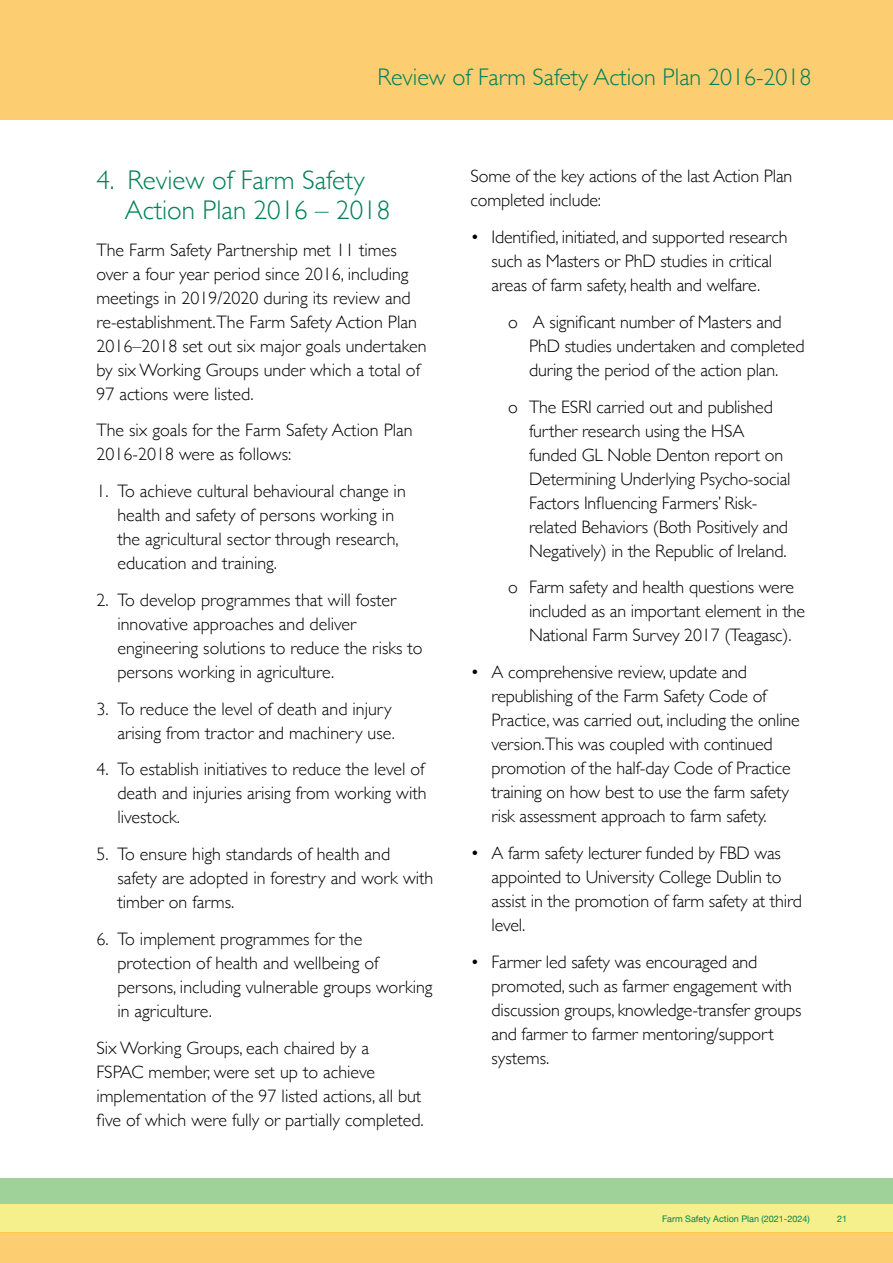
<style>
.page{position:relative;width:893px;height:1263px;background:#fff}
.page>*{position:absolute;margin:0;border:0;box-sizing:border-box;transform-origin:0 0}
.t1{font:300 27px/30px "Gill Sans";color:#008055}
.t2{font:300 24px "Gill Sans";color:#008055}
.t3{font:300 18px/24px "Gill Sans";letter-spacing:-.01em;color:#000}
.t4{font:9px "Helvetica Neue";color:#008055}
</style>
<div class="page">
<div style="left:0;top:1178px;width:893px;height:27px;background:#9ed298"></div>
<div style="left:0;top:1204px;width:893px;height:29px;background:#f6f08c"></div>
<div style="left:0;top:1232px;width:893px;height:31px;background:#fcce71"></div>
<div style="left:0;top:0;width:893px;height:120px;background:#fcce71"></div>
<h2 class="t2" style="left:377px;top:58px;width:436px">Review of Farm Safety Action Plan 2016-2018</h2>
<h1 class="t1" style="left:125px;top:164px;width:267px;text-indent:-28px">4. Review of Farm Safety<br>Action Plan 2016 – 2018</h1>
<p class="t3" style="left:96px;top:237px;width:332px">The Farm Safety Partnership met 11 times over a four year period since 2016, including meetings in 2019/2020 during its review and re-establishment.The Farm Safety Action Plan 2016–2018 set out six major goals undertaken by six Working Groups under which a total of 97 actions were listed.</p>
<p class="t3" style="left:96px;top:417px;width:318px">The six goals for the Farm Safety Action Plan<br>2016-2018 were as follows:</p>
<p class="t3" style="left:117px;top:478px;width:290px;text-indent:-21px">1. To achieve cultural behavioural change in health and safety of persons working in the agricultural sector through research, education and training.</p>
<p class="t3" style="left:117px;top:587px;width:307px;text-indent:-21px">2. To develop programmes that will foster innovative approaches and deliver engineering solutions to reduce the risks to persons working in agriculture.</p>
<p class="t3" style="left:96px;top:696px;width:300px;text-align:right">3. To reduce the level of death and injury arising from tractor and machinery use.</p>
<p class="t3" style="left:117px;top:756px;width:311px;text-align:justify;text-indent:-21px">4. To establish initiatives to reduce the level of death and injuries arising from working with livestock.</p>
<p class="t3" style="left:117px;top:841px;width:317px;text-indent:-21px">5. To ensure high standards of health and safety are adopted in forestry and work with timber on farms.</p>
<p class="t3" style="left:117px;top:926px;width:317px;text-indent:-21px">6. To implement programmes for the protection of health and wellbeing of persons, including vulnerable groups working in agriculture.</p>
<p class="t3" style="left:96px;top:1035px;width:329px">Six Working Groups, each chaired by a<br>FSPAC member, were set up to achieve implementation of the 97 listed actions, all but five of which were fully or partially completed.</p>
<p class="t3" style="left:471px;top:164px;width:323px">Some of the key actions of the last Action Plan completed include:</p>
<p class="t3" style="left:471px;top:224px;width:318px;text-align:center">• Identified, initiated, and supported research such as Masters or PhD studies in critical areas of farm safety, health and welfare.</p>
<p class="t3" style="left:529px;top:309px;width:277px;text-indent:-21px">o A significant number of Masters and<br>PhD studies undertaken and completed during the period of the action plan.</p>
<p class="t3" style="left:529px;top:394px;width:263px;text-indent:-21px">o The ESRI carried out and published further research using the HSA funded GL Noble Denton report on Determining Underlying Psycho-social Factors Influencing Farmers’ Risk&shy;related Behaviors (Both Positively and Negatively) in the Republic of Ireland.</p>
<p class="t3" style="left:529px;top:575px;width:278px;text-indent:-21px">o Farm safety and health questions were included as an important element in the<br>National Farm Survey 2017 (Teagasc).</p>
<p class="t3" style="left:492px;top:659px;width:310px;text-indent:-21px">• A comprehensive review, update and republishing of the Farm Safety Code of Practice, was carried out, including the online version.This was coupled with continued promotion of the half-day Code of Practice training on how best to use the farm safety risk assessment approach to farm safety.</p>
<p class="t3" style="left:492px;top:840px;width:312px;text-indent:-21px">• A farm safety lecturer funded by FBD was appointed to University College Dublin to assist in the promotion of farm safety at third level.</p>
<p class="t3" style="left:492px;top:949px;width:311px;text-indent:-21px">• Farmer led safety was encouraged and promoted, such as farmer engagement with discussion groups, knowledge-transfer groups and farmer to farmer mentoring/support systems.</p>
<p class="t4" style="left:662px;top:1212px;width:149px">Farm Safety Action Plan (2021-2024)</p>
<p class="t4" style="left:837px;top:1212px;width:12px">21</p>
</div>
